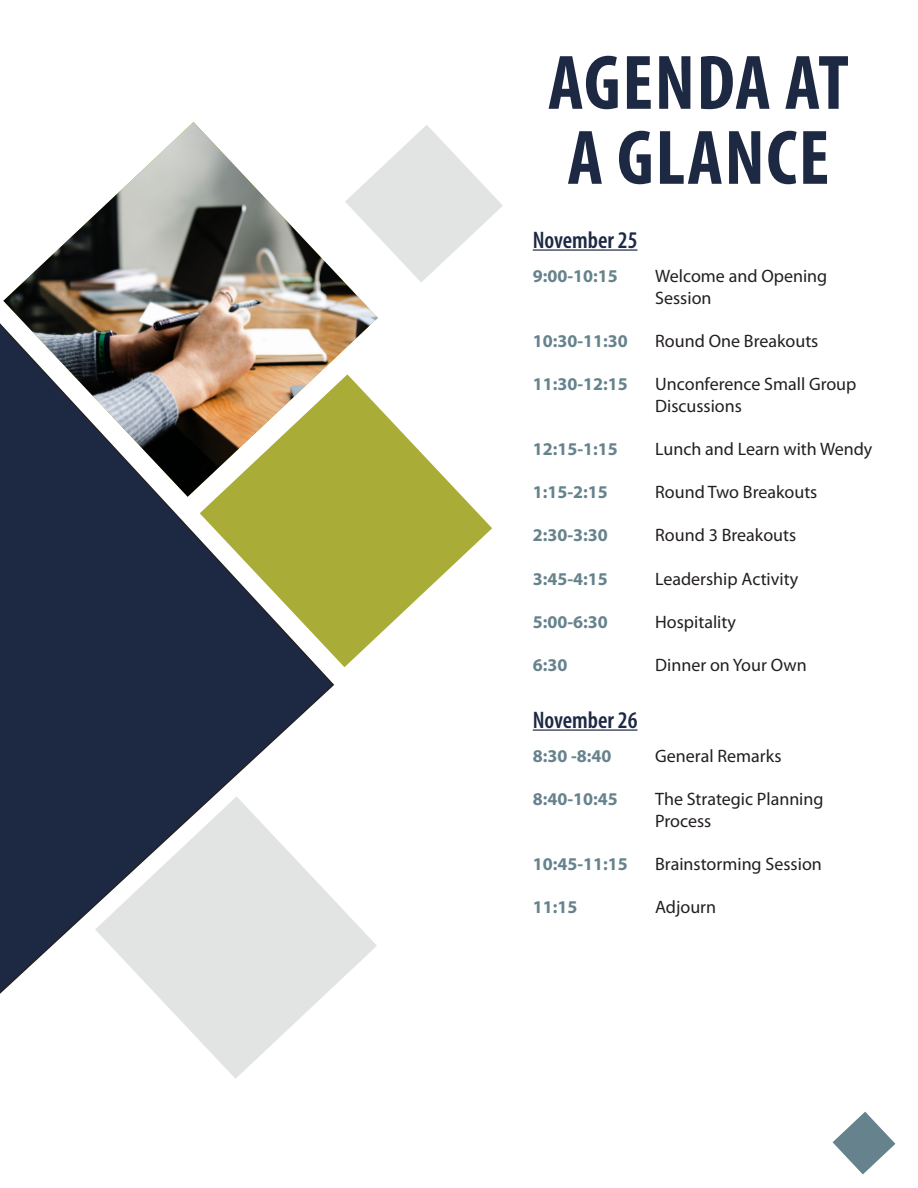
<style>
.page{position:relative;width:918px;height:1188px;background:#fff}
.page>*{position:absolute;margin:0;border:0;box-sizing:border-box;transform-origin:0 0}
.t1{font:700 condensed 78px "Myriad Pro";letter-spacing:.02em;color:#1d2843}
.t2{font:600 condensed 24px "Myriad Pro";color:#1d2843}
.t3{font:18px/21.6px "Myriad Pro";color:#231f20}
.t4{font:700 18px "Myriad Pro";color:#66838d}
</style>
<div class="page">
<svg style="left:0;top:323px;width:335px;height:671px;background:#39435a"></svg>
<img style="left:3px;top:123px;width:375px;height:374px">
<svg style="left:200px;top:374px;width:292px;height:293px;fill:#a9ac36"></svg>
<svg style="left:95px;top:796px;width:282px;height:283px;fill:#e2e3e3"></svg>
<svg style="left:345px;top:125px;width:158px;height:158px"></svg>
<svg style="left:833px;top:1112px;width:62px;height:62px"></svg>
<hr style="left:533px;top:249px;width:105px;height:2px;background:#1d2843">
<hr style="left:533px;top:729px;width:105px;height:2px;background:#1d2843">
<p class="t1" style="left:548px;top:34px;width:302px">AGENDA AT</p>
<p class="t1" style="left:567px;top:109px;width:264px">A GLANCE</p>
<p class="t2" style="left:533px;top:225px;width:106px">November 25</p>
<p class="t4" style="left:533px;top:264px;width:87px">9:00-10:15</p>
<p class="t4" style="left:533px;top:329px;width:97px">10:30-11:30</p>
<p class="t4" style="left:533px;top:372px;width:97px">11:30-12:15</p>
<p class="t4" style="left:533px;top:437px;width:87px">12:15-1:15</p>
<p class="t4" style="left:533px;top:480px;width:77px">1:15-2:15</p>
<p class="t4" style="left:533px;top:524px;width:77px">2:30-3:30</p>
<p class="t4" style="left:533px;top:567px;width:77px">3:45-4:15</p>
<p class="t4" style="left:533px;top:610px;width:77px">5:00-6:30</p>
<p class="t4" style="left:533px;top:653px;width:36px">6:30</p>
<p class="t2" style="left:533px;top:705px;width:106px">November 26</p>
<p class="t4" style="left:533px;top:744px;width:80px">8:30 -8:40</p>
<p class="t4" style="left:533px;top:788px;width:87px">8:40-10:45</p>
<p class="t4" style="left:533px;top:852px;width:97px">10:45-11:15</p>
<p class="t4" style="left:533px;top:896px;width:46px">11:15</p>
<p class="t3" style="left:655px;top:265px;width:174px">Welcome and Opening<br>Session</p>
<p class="t3" style="left:655px;top:330px;width:165px">Round One Breakouts</p>
<p class="t3" style="left:655px;top:373px;width:203px">Unconference Small Group<br>Discussions</p>
<p class="t3" style="left:655px;top:438px;width:219px">Lunch and Learn with Wendy</p>
<p class="t3" style="left:655px;top:481px;width:164px">Round Two Breakouts</p>
<p class="t3" style="left:655px;top:524px;width:143px">Round 3 Breakouts</p>
<p class="t3" style="left:655px;top:567px;width:145px">Leadership Activity</p>
<p class="t3" style="left:655px;top:611px;width:82px">Hospitality</p>
<p class="t3" style="left:655px;top:654px;width:153px">Dinner on Your Own</p>
<p class="t3" style="left:655px;top:745px;width:128px">General Remarks</p>
<p class="t3" style="left:655px;top:788px;width:170px">The Strategic Planning<br>Process</p>
<p class="t3" style="left:655px;top:853px;width:168px">Brainstorming Session</p>
<p class="t3" style="left:655px;top:896px;width:63px">Adjourn</p>
</div>
